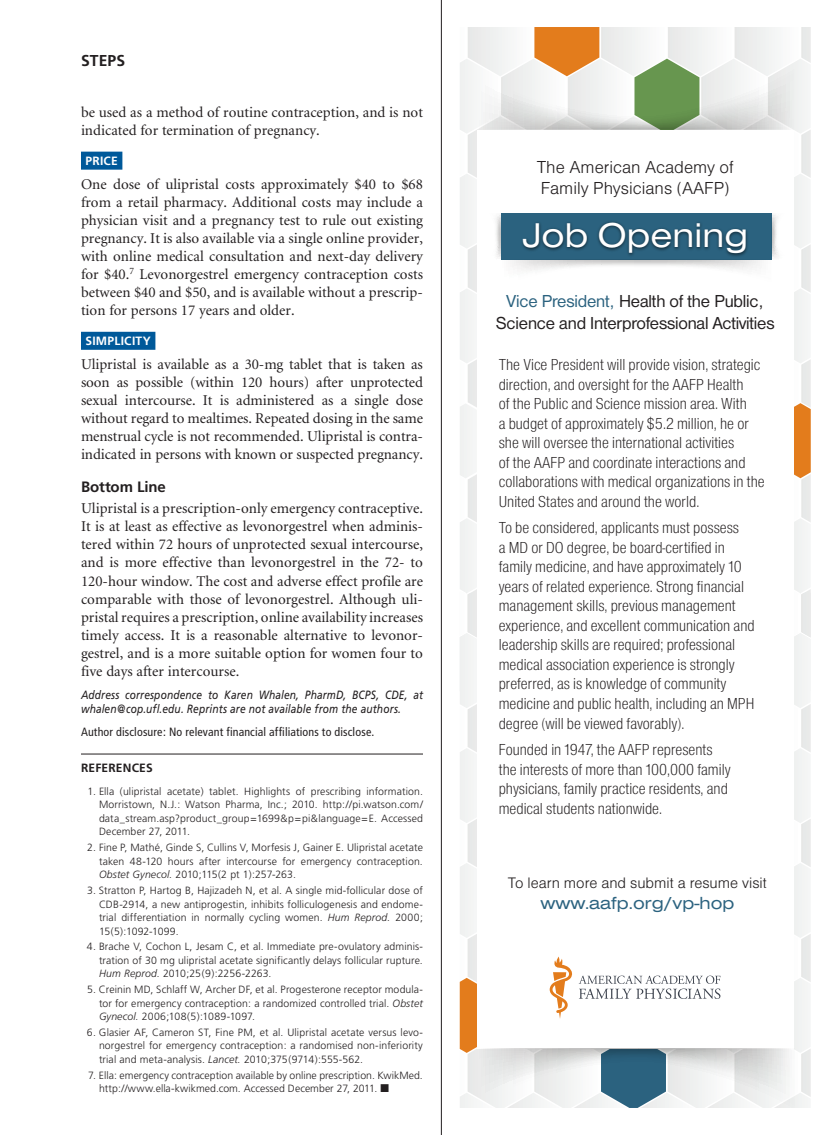
<style>
.page{position:relative;width:837px;height:1135px;background:#fff}
.page>*{position:absolute;margin:0;border:0;box-sizing:border-box;transform-origin:0 0}
.t1{font:35.55px "Nimbus San D Regu Exte";color:#fff}
.t2{font:18px/21.6px "Nimbus San D";letter-spacing:-.01em;color:#231f20;text-align:center}
.t3{font:18px/21.6px "Nimbus San D Ligh";color:#231f20}
.t4{font:18px "Nimbus San D Regu Exte";color:#2b627f}
.t5{font:16.5px/19.5px "Nimbus San D Ligh Cond";color:#231f20}
.t6{font:15.75px "Nimbus San D Ligh";color:#231f20}
.jump_head{font:700 15.75px "Frutiger";letter-spacing:.01em;color:#231f20}
.body_noindent{font:15px/18px "Minion";color:#231f20;text-align:justify}
.head1{font:700 15px "Frutiger";letter-spacing:-.01em;color:#231f20}
.corres_auth{font:italic 12px/14.2px "Frutiger";letter-spacing:.015em;color:#231f20;scale:.85 1}
.blurb{font:condensed 12px "Frutiger";letter-spacing:.01em;color:#231f20}
.head2_rule{font:700 12px "Frutiger";letter-spacing:.025em;color:#fff}
.refs_head{font:700 12px "Frutiger";letter-spacing:.015em;color:#231f20}
.refs{font:300 10.5px/13.5px "Frutiger";letter-spacing:.005em;color:#231f20;text-align:justify}
.s1{font-style:italic}
.s2{color:#2b627f}
</style>
<div class="page">
<div style="left:81px;top:152px;width:41px;height:18px;background:#00599a"></div>
<div style="left:81px;top:332px;width:74px;height:18px;background:#00599a"></div>
<hr style="left:81px;top:753px;width:342px;height:1px;background:#231f20">
<hr style="left:441px;top:0;width:1px;height:1134px;background:#231f20">
<svg style="left:460px;top:27px;width:351px;height:1081px"></svg>
<p class="jump_head" style="left:81px;top:51px;width:46px">STEPS</p>
<p class="body_noindent" style="left:81px;top:104px;width:344px">be used as a method of routine contraception, and is not indicated for termination of pregnancy.</p>
<p class="head2_rule" style="left:86px;top:154px;width:34px">PRICE</p>
<p class="body_noindent" style="left:81px;top:176px;width:344px">One dose of ulipristal costs approximately $40 to $68 from a retail pharmacy. Additional costs may include a physician visit and a pregnancy test to rule out existing pregnancy. It is also available via a single online provider, with online medical consultation and next-day delivery for $40.<sup>7</sup> Levonorgestrel emergency contraception costs between $40 and $50, and is available without a prescrip&shy;tion for persons 17 years and older.</p>
<p class="head2_rule" style="left:86px;top:334px;width:67px">SIMPLICITY</p>
<p class="body_noindent" style="left:81px;top:356px;width:344px">Ulipristal is available as a 30-mg tablet that is taken as soon as possible (within 120 hours) after unprotected sexual intercourse. It is administered as a single dose without regard to mealtimes. Repeated dosing in the same menstrual cycle is not recommended. Ulipristal is contra&shy;indicated in persons with known or suspected pregnancy.</p>
<p class="head1" style="left:81px;top:478px;width:86px">Bottom Line</p>
<p class="body_noindent" style="left:81px;top:500px;width:344px">Ulipristal is a prescription-only emergency contraceptive.<br>It is at least as effective as levonorgestrel when adminis&shy;tered within 72 hours of unprotected sexual intercourse, and is more effective than levonorgestrel in the 72- to 120-hour window. The cost and adverse effect profile are comparable with those of levonorgestrel. Although uli&shy;pristal requires a prescription, online availability increases timely access. It is a reasonable alternative to levonor&shy;gestrel, and is a more suitable option for women four to five days after intercourse.</p>
<p class="corres_auth" style="left:81px;top:687px;width:404px">Address correspondence to Karen Whalen, PharmD, BCPS, CDE, at whalen@cop.ufl.edu. Reprints are not available from the authors.</p>
<p class="blurb" style="left:81px;top:725px;width:295px">Author disclosure: No relevant financial affiliations to disclose.</p>
<p class="refs_head" style="left:81px;top:761px;width:73px">REFERENCES</p>
<p class="refs" style="left:99px;top:784px;width:326px;text-indent:-11px">1. Ella (ulipristal acetate) tablet. Highlights of prescribing information.<br>Morristown, N.J.: Watson Pharma, Inc.; 2010. http://pi.watson.com/ data_stream.asp?product_group=1699&amp;p=pi&amp;language=E. Accessed December 27, 2011.</p>
<p class="refs" style="left:99px;top:840px;width:325px;text-indent:-12px">2. Fine P, Mathé, Ginde S, Cullins V, Morfesis J, Gainer E. Ulipristal acetate taken 48-120 hours after intercourse for emergency contraception.<br><span class="s1">Obstet Gynecol.</span> 2010;115(2 pt 1):257-263.</p>
<p class="refs" style="left:99px;top:883px;width:326px;text-indent:-12px">3. Stratton P, Hartog B, Hajizadeh N, et al. A single mid-follicular dose of CDB-2914, a new antiprogestin, inhibits folliculogenesis and endome&shy;trial differentiation in normally cycling women. <span class="s1">Hum Reprod.</span> 2000; 15(5):1092-1099.</p>
<p class="refs" style="left:99px;top:939px;width:326px;text-indent:-12px">4. Brache V, Cochon L, Jesam C, et al. Immediate pre-ovulatory adminis&shy;tration of 30 mg ulipristal acetate significantly delays follicular rupture.<br><span class="s1">Hum Reprod.</span> 2010;25(9):2256-2263.</p>
<p class="refs" style="left:99px;top:982px;width:326px;text-indent:-12px">5. Creinin MD, Schlaff W, Archer DF, et al. Progesterone receptor modula&shy;tor for emergency contraception: a randomized controlled trial. <span class="s1">Obstet Gynecol.</span> 2006;108(5):1089-1097.</p>
<p class="refs" style="left:99px;top:1025px;width:326px;text-indent:-12px">6. Glasier AF, Cameron ST, Fine PM, et al. Ulipristal acetate versus levo&shy;norgestrel for emergency contraception: a randomised non-inferiority trial and meta-analysis. <span class="s1">Lancet.</span> 2010;375(9714):555-562.</p>
<p class="refs" style="left:99px;top:1068px;width:325px;text-indent:-11px">7. Ella: emergency contraception available by online prescription. KwikMed. http://www.ella-kwikmed.com. Accessed December 27, 2011. ■</p>
<p class="t3" style="left:537px;top:155px;width:199px">The American Academy of<br>Family Physicians (AAFP)</p>
<p class="t1" style="left:523px;top:215px;width:227px">Job Opening</p>
<p class="t2" style="left:496px;top:290px;width:280px"><span class="s2">Vice President,</span> Health of the Public,<br>Science and Interprofessional Activities</p>
<p class="t5" style="left:499px;top:354px;width:267px">The Vice President will provide vision, strategic direction, and oversight for the AAFP Health<br>of the Public and Science mission area. With<br>a budget of approximately $5.2 million, he or she will oversee the international activities<br>of the AAFP and coordinate interactions and collaborations with medical organizations in the United States and around the world.</p>
<p class="t5" style="left:499px;top:517px;width:257px">To be considered, applicants must possess<br>a MD or DO degree, be board-certified in family medicine, and have approximately 10 years of related experience. Strong financial management skills, previous management experience, and excellent communication and leadership skills are required; professional medical association experience is strongly preferred, as is knowledge of community medicine and public health, including an MPH degree (will be viewed favorably).</p>
<p class="t5" style="left:499px;top:739px;width:234px">Founded in 1947, the AAFP represents the interests of more than 100,000 family physicians, family practice residents, and medical students nationwide.</p>
<p class="t6" style="left:508px;top:874px;width:260px">To learn more and submit a resume visit</p>
<p class="t4" style="left:540px;top:892px;width:195px">www.aafp.org/vp-hop</p>
</div>
